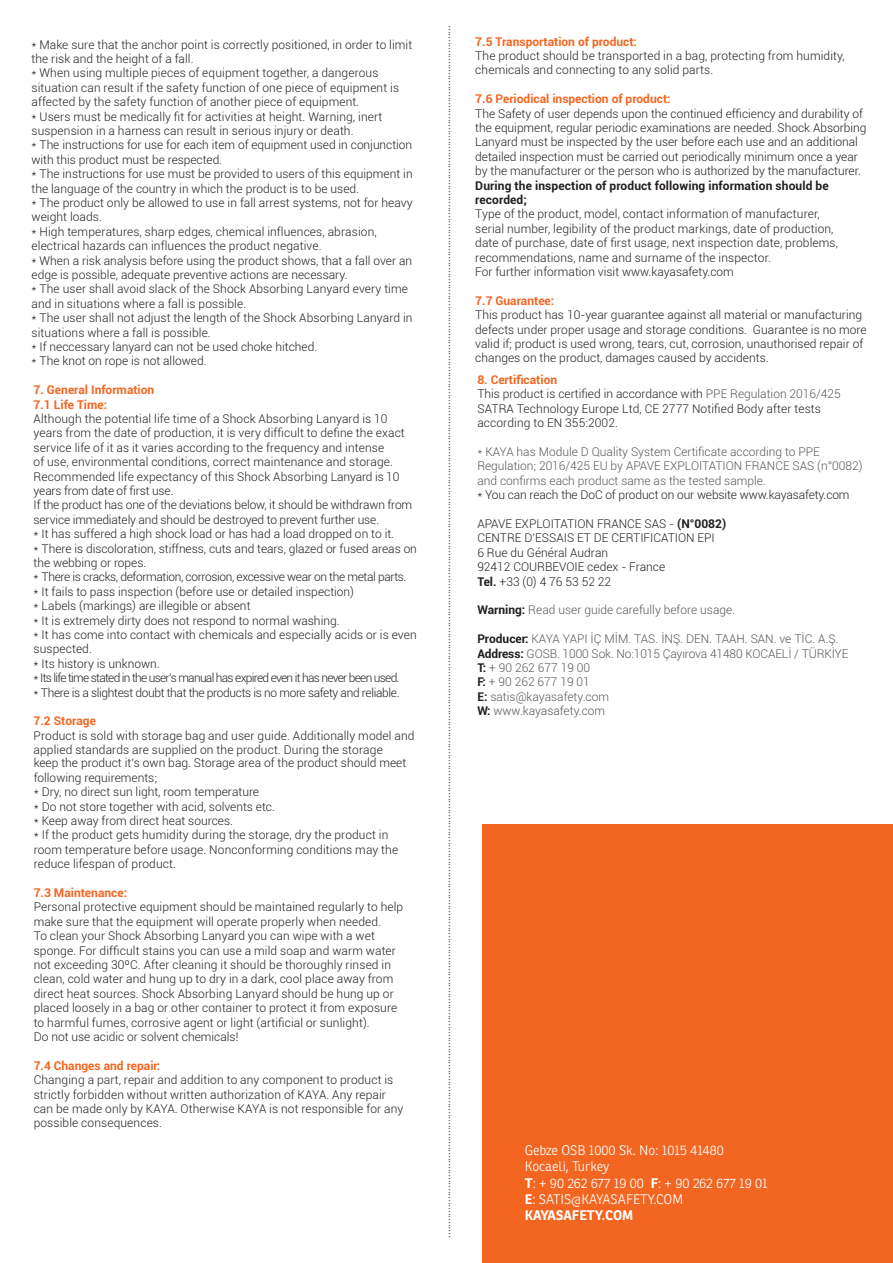
<style>
.page{position:relative;width:893px;height:1263px;background:#fff}
.page>*{position:absolute;margin:0;border:0;box-sizing:border-box;transform-origin:0 0}
.t1{font:300 13.5px/16.2px "Ronnia";color:#fff}
.t2{font:300 12px/14.4px "Roboto";letter-spacing:.005em;color:#231f20}
.t3{font:300 12px "Ronnia";color:#57585a}
.t4{font:300 12px/14.4px "Roboto";letter-spacing:-.005em;color:#57585a}
.t5{font:700 12px/14.4px "Roboto";color:#f36621}
.t6{font:700 12px/14.4px "Roboto";letter-spacing:.01em;color:#231f20}
.s1{font-weight:700;color:#f36621}
.s2{color:#57585a}
.s3{font-weight:700}
.s4{font-weight:700;color:#231f20}
</style>
<div class="page">
<div style="left:483px;top:825px;width:410px;height:438px;background:#f36621"></div>
<p class="t2" style="left:32px;top:37px;width:383px">* Make sure that the anchor point is correctly positioned, in order to limit the risk and the height of a fall.<br>* When using multiple pieces of equipment together, a dangerous situation can result if the safety function of one piece of equipment is affected by the safety function of another piece of equipment.<br>* Users must be medically fit for activities at height. Warning, inert suspension in a harness can result in serious injury or death.<br>* The instructions for use for each item of equipment used in conjunction with this product must be respected.<br>* The instructions for use must be provided to users of this equipment in the language of the country in which the product is to be used.<br>* The product only be allowed to use in fall arrest systems, not for heavy weight loads.<br>* High temperatures, sharp edges, chemical influences, abrasion, electrical hazards can influences the product negative.<br>* When a risk analysis before using the product shows, that a fall over an edge is possible, adequate preventive actions are necessary.<br>* The user shall avoid slack of the Shock Absorbing Lanyard every time and in situations where a fall is possible.<br>* The user shall not adjust the length of the Shock Absorbing Lanyard in situations where a fall is possible.<br>* If neccessary lanyard can not be used choke hitched.<br>* The knot on rope is not allowed.</p>
<p class="t5" style="left:34px;top:382px;width:122px">7. General Information<br>7.1 Life Time:</p>
<p class="t2" style="left:34px;top:411px;width:385px">Although the potential life time of a Shock Absorbing Lanyard is 10 years from the date of production, it is very difficult to define the exact service life of it as it varies according to the frequency and intense<br>of use, environmental conditions, correct maintenance and storage.<br>Recommended life expectancy of this Shock Absorbing Lanyard is 10 years from date of first use.<br>If the product has one of the deviations below, it should be withdrawn from service immediately and should be destroyed to prevent further use.<br>* It has suffered a high shock load or has had a load dropped on to it.<br>* There is discoloration, stiffness, cuts and tears, glazed or fused areas on the webbing or ropes.<br>* There is cracks, deformation, corrosion, excessive wear on the metal parts.<br>* It fails to pass inspection (before use or detailed inspection)<br>* Labels (markings) are illegible or absent<br>* It is extremely dirty does not respond to normal washing.<br>* It has come into contact with chemicals and especially acids or is even suspected.<br>* Its history is unknown.<br>* Its life time stated in the user’s manual has expired even it has never been used.<br>* There is a slightest doubt that the products is no more safety and reliable.</p>
<p class="t5" style="left:34px;top:713px;width:64px">7.2 Storage</p>
<p class="t2" style="left:34px;top:728px;width:382px">Product is sold with storage bag and user guide. Additionally model and applied standards are supplied on the product. During the storage</p>
<p class="t2" style="left:34px;top:755px;width:374px">keep the product it’s own bag. Storage area of the product should meet following requirements;<br>* Dry, no direct sun light, room temperature<br>* Do not store together with acid, solvents etc.<br>* Keep away from direct heat sources.<br>* If the product gets humidity during the storage, dry the product in room temperature before usage. Nonconforming conditions may the reduce lifespan of product.</p>
<p class="t5" style="left:34px;top:885px;width:95px">7.3 Maintenance:</p>
<p class="t2" style="left:34px;top:899px;width:371px">Personal protective equipment should be maintained regularly to help make sure that the equipment will operate properly when needed.<br>To clean your Shock Absorbing Lanyard you can wipe with a wet sponge. For difficult stains you can use a mild soap and warm water not exceeding 30ºC. After cleaning it should be thoroughly rinsed in clean, cold water and hung up to dry in a dark, cool place away from direct heat sources. Shock Absorbing Lanyard should be hung up or placed loosely in a bag or other container to protect it from exposure to harmful fumes, corrosive agent or light (artificial or sunlight).<br>Do not use acidic or solvent chemicals!</p>
<p class="t5" style="left:34px;top:1058px;width:128px">7.4 Changes and repair:</p>
<p class="t2" style="left:34px;top:1072px;width:371px">Changing a part, repair and addition to any component to product is strictly forbidden without written authorization of KAYA. Any repair can be made only by KAYA. Otherwise KAYA is not responsible for any possible consequences.</p>
<p class="t3" style="left:439px;top:1237px;width:1213px;rotate:-90deg">.........................................................................................................................................................................................................................................................................................................................................................................................................................................................</p>
<p class="t5" style="left:475px;top:34px;width:163px">7.5 Transportation of product:</p>
<p class="t2" style="left:475px;top:48px;width:371px">The product should be transported in a bag, protecting from humidity, chemicals and connecting to any solid parts.</p>
<p class="t5" style="left:475px;top:91px;width:197px">7.6 Periodical inspection of product:</p>
<p class="t2" style="left:475px;top:106px;width:393px">The Safety of user depends upon the continued efficiency and durability of the equipment, regular periodic examinations are needed. Shock Absorbing Lanyard must be inspected by the user before each use and an additional detailed inspection must be carried out periodically minimum once a year by the manufacturer or the person who is authorized by the manufacturer.</p>
<p class="t6" style="left:475px;top:178px;width:355px">During the inspection of product following information should be recorded;</p>
<p class="t2" style="left:475px;top:206px;width:364px">Type of the product, model, contact information of manufacturer, serial number, legibility of the product markings, date of production, date of purchase, date of first usage, next inspection date, problems, recommendations, name and surname of the inspector.<br>For further information visit www.kayasafety.com</p>
<p class="t5" style="left:475px;top:293px;width:81px">7.7 Guarantee:</p>
<p class="t2" style="left:475px;top:307px;width:393px">This product has 10-year guarantee against all material or manufacturing defects under proper usage and storage conditions. Guarantee is no more valid if; product is used wrong, tears, cut, corrosion, unauthorised repair of changes on the product, damages caused by accidents.</p>
<p class="t2" style="left:477px;top:372px;width:365px"><span class="s1">8. Certification<br></span>This product is certified in accordance with <span class="s2">PPE Regulation 2016/425<br></span>SATRA Technology Europe Ltd, CE 2777 Notified Body after tests according to EN 355:2002.</p>
<p class="t4" style="left:477px;top:444px;width:387px">* KAYA has Module D Quality System Certificate according to PPE<br>Regulation; 2016/425 EU by APAVE EXPLOITATION FRANCE SAS (n°0082) and confirms each product same as the tested sample.</p>
<p class="t2" style="left:477px;top:487px;width:374px">* You can reach the DoC of product on our website www.kayasafety.com</p>
<p class="t2" style="left:477px;top:516px;width:250px">APAVE EXPLOITATION FRANCE SAS - <span class="s3">(N°0082)<br></span>CENTRE D’ESSAIS ET DE CERTIFICATION EPI<br>6 Rue du Général Audran<br>92412 COURBEVOIE cedex - France<br><span class="s3">Tel.</span> +33 (0) 4 76 53 52 22</p>
<p class="t4" style="left:477px;top:603px;width:259px"><span class="s4">Warning:</span> Read user guide carefully before usage.</p>
<p class="t4" style="left:477px;top:631px;width:373px"><span class="s4">Producer:</span> KAYA YAPI İÇ MİM. TAS. İNŞ. DEN. TAAH. SAN. ve TİC. A.Ş.<br><span class="s4">Address:</span> GOSB. 1000 Sok. No:1015 Çayırova 41480 KOCAELİ / TÜRKİYE <span class="s4">T:</span> + 90 262 677 19 00<br><span class="s4">F:</span> + 90 262 677 19 01<br><span class="s4">E:</span> satis@kayasafety.com<br><span class="s4">W:</span> www.kayasafety.com</p>
<p class="t1" style="left:525px;top:1142px;width:244px">Gebze OSB 1000 Sk. No: 1015 41480<br>Kocaeli, Turkey<br><span class="s3">T</span>: + 90 262 677 19 00 <span class="s3">F</span>: + 90 262 677 19 01<br><span class="s3">E</span>: SATIS@KAYASAFETY.COM<br><span class="s3">KAYASAFETY.COM</span></p>
</div>
